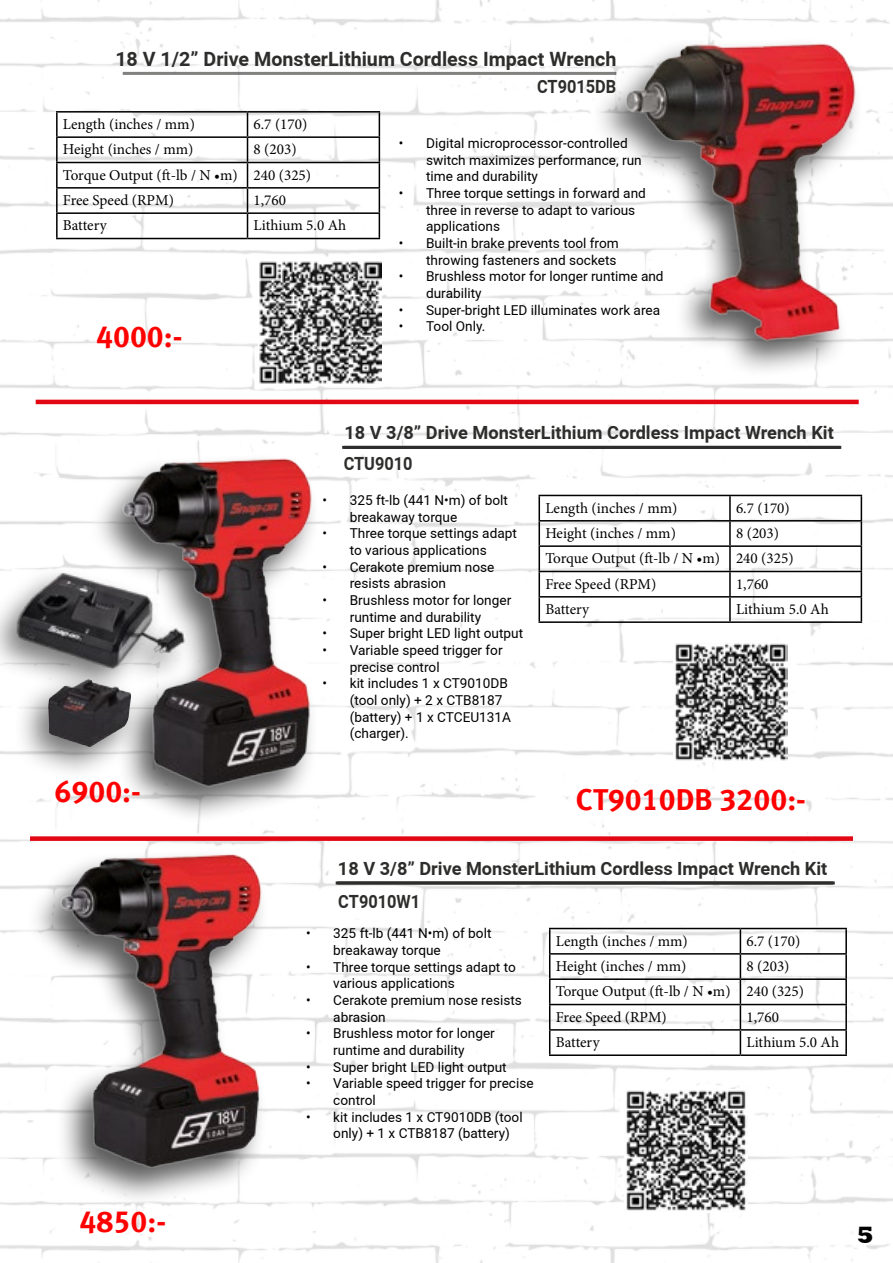
<style>
.page{position:relative;width:893px;height:1263px;background:#fff}
.page>*{position:absolute;margin:0;border:0;box-sizing:border-box;transform-origin:0 0}
.t1{font:30.3px "Meta Bold LF";color:#f00}
.t2{font:800 24.3px "Rockwell";color:#000}
.t3{font:700 19.65px "Roboto";color:#2d2d2c}
.t4{font:700 18.15px "Roboto";color:#2d2d2c}
.t5{font:700 18.15px "Roboto";color:#2d2d2c;scale:.9 1}
.t6{font:15.15px/25.3px "Minion Pro";color:#000}
.t7{font:13.65px/16.6px "Roboto";color:#000}
</style>
<div class="page">
<img style="left:0;top:0;width:893px;height:1263px">
<div style="left:591px;top:36px;width:273px;height:342px;background:#000;opacity:.65"></div>
<img style="left:596px;top:16px;width:285px;height:344px">
<hr style="left:56px;top:111px;width:191px;height:2px;background:#000">
<hr style="left:56px;top:113px;width:2px;height:23px;background:#000">
<hr style="left:247px;top:111px;width:133px;height:2px;background:#000">
<hr style="left:56px;top:136px;width:191px;height:2px;background:#000">
<hr style="left:56px;top:138px;width:2px;height:24px;background:#000">
<hr style="left:247px;top:136px;width:133px;height:2px;background:#000">
<hr style="left:56px;top:162px;width:191px;height:1px;background:#000">
<hr style="left:56px;top:163px;width:2px;height:24px;background:#000">
<hr style="left:247px;top:162px;width:133px;height:1px;background:#000">
<hr style="left:56px;top:187px;width:191px;height:2px;background:#000">
<hr style="left:56px;top:189px;width:2px;height:23px;background:#000">
<hr style="left:247px;top:187px;width:133px;height:2px;background:#000">
<hr style="left:56px;top:212px;width:191px;height:2px;background:#000">
<hr style="left:56px;top:214px;width:2px;height:24px;background:#000">
<hr style="left:247px;top:212px;width:133px;height:2px;background:#000">
<svg style="left:247px;top:113px;width:1px;height:125px"></svg>
<svg style="left:379px;top:113px;width:1px;height:125px"></svg>
<hr style="left:56px;top:238px;width:191px;height:1px;background:#000">
<hr style="left:247px;top:238px;width:133px;height:1px;background:#000">
<hr style="left:123px;top:72px;width:493px;height:3px;background:#2d2d2c">
<hr style="left:538px;top:495px;width:192px;height:1px;background:#000">
<hr style="left:538px;top:496px;width:2px;height:24px;background:#000">
<hr style="left:730px;top:495px;width:132px;height:1px;background:#000">
<hr style="left:729px;top:496px;width:2px;height:24px;background:#000">
<hr style="left:538px;top:520px;width:192px;height:1px;background:#000">
<hr style="left:538px;top:521px;width:2px;height:24px;background:#000">
<hr style="left:730px;top:520px;width:132px;height:1px;background:#000">
<hr style="left:729px;top:521px;width:2px;height:24px;background:#000">
<hr style="left:538px;top:545px;width:192px;height:2px;background:#000">
<hr style="left:538px;top:547px;width:2px;height:24px;background:#000">
<hr style="left:730px;top:545px;width:132px;height:2px;background:#000">
<hr style="left:729px;top:547px;width:2px;height:24px;background:#000">
<hr style="left:538px;top:571px;width:192px;height:1px;background:#000">
<hr style="left:538px;top:572px;width:2px;height:24px;background:#000">
<hr style="left:730px;top:571px;width:132px;height:1px;background:#000">
<hr style="left:729px;top:572px;width:2px;height:24px;background:#000">
<hr style="left:538px;top:596px;width:192px;height:2px;background:#000">
<hr style="left:538px;top:598px;width:2px;height:23px;background:#000">
<hr style="left:730px;top:596px;width:132px;height:2px;background:#000">
<hr style="left:729px;top:598px;width:2px;height:23px;background:#000">
<svg style="left:861px;top:496px;width:1px;height:125px"></svg>
<hr style="left:538px;top:621px;width:192px;height:2px;background:#000">
<hr style="left:730px;top:621px;width:132px;height:2px;background:#000">
<hr style="left:36px;top:400px;width:823px;height:4px;background:#e30613">
<div style="left:88px;top:452px;width:233px;height:373px;background:#000;opacity:.65"></div>
<img style="left:97px;top:435px;width:238px;height:374px">
<div style="left:0;top:564px;width:195px;height:138px;background:#000;opacity:.54"></div>
<img style="left:2px;top:554px;width:194px;height:130px">
<div style="left:13px;top:670px;width:130px;height:112px;background:#000;opacity:.54"></div>
<img style="left:48px;top:679px;width:83px;height:68px">
<div style="left:30px;top:836px;width:823px;height:5px;background:#e30613"></div>
<hr style="left:549px;top:928px;width:191px;height:1px;background:#000">
<hr style="left:740px;top:928px;width:107px;height:1px;background:#000">
<hr style="left:845px;top:929px;width:2px;height:24px;background:#000">
<hr style="left:549px;top:953px;width:191px;height:2px;background:#000">
<hr style="left:740px;top:953px;width:107px;height:2px;background:#000">
<hr style="left:845px;top:955px;width:2px;height:23px;background:#000">
<hr style="left:549px;top:978px;width:191px;height:2px;background:#000">
<hr style="left:740px;top:978px;width:107px;height:2px;background:#000">
<hr style="left:845px;top:980px;width:2px;height:24px;background:#000">
<hr style="left:549px;top:1004px;width:191px;height:1px;background:#000">
<hr style="left:740px;top:1004px;width:107px;height:1px;background:#000">
<hr style="left:845px;top:1005px;width:2px;height:24px;background:#000">
<hr style="left:549px;top:1029px;width:191px;height:2px;background:#000">
<svg style="left:549px;top:929px;width:1px;height:125px"></svg>
<hr style="left:740px;top:1029px;width:107px;height:2px;background:#000">
<svg style="left:740px;top:929px;width:1px;height:125px"></svg>
<hr style="left:845px;top:1031px;width:2px;height:23px;background:#000">
<hr style="left:549px;top:1054px;width:191px;height:2px;background:#000">
<hr style="left:740px;top:1054px;width:107px;height:2px;background:#000">
<div style="left:26px;top:848px;width:244px;height:359px;background:#000;opacity:.65"></div>
<img style="left:34px;top:831px;width:263px;height:359px">
<img style="left:674px;top:643px;width:114px;height:118px">
<img style="left:259px;top:261px;width:122px;height:123px">
<img style="left:625px;top:1089px;width:123px;height:123px">
<hr style="left:344px;top:446px;width:497px;height:3px;background:#2d2d2c">
<hr style="left:342px;top:446px;width:498px;height:3px;background:#2d2d2c">
<hr style="left:337px;top:881px;width:498px;height:3px;background:#2d2d2c">
<hr style="left:336px;top:881px;width:497px;height:3px;background:#2d2d2c">
<h3 class="t3" style="left:115px;top:47px;width:502px">18 V 1/2” Drive MonsterLithium Cordless Impact Wrench</h3>
<h3 class="t5" style="left:537px;top:76px;width:90px">CT9015DB</h3>
<p class="t6" style="left:63px;top:111px;width:134px">Length (inches / mm)</p>
<p class="t6" style="left:254px;top:111px;width:55px">6.7 (170)</p>
<p class="t6" style="left:63px;top:137px;width:132px">Height (inches / mm)</p>
<p class="t6" style="left:63px;top:137px;width:250px;text-indent:191px">8 (203)<br>Torque Output (ft-lb / N •m) 240 (325)<br>Free Speed (RPM)</p>
<p class="t6" style="left:254px;top:187px;width:34px">1,760</p>
<p class="t6" style="left:63px;top:213px;width:45px">Battery</p>
<p class="t6" style="left:254px;top:213px;width:94px">Lithium 5.0 Ah</p>
<h1 class="t1" style="left:96px;top:319px;width:88px">4000:-</h1>
<p class="t7" style="left:426px;top:135px;width:217px;text-indent:-27px">• Digital microprocessor-controlled switch maximizes performance, run time and durability</p>
<p class="t7" style="left:426px;top:185px;width:221px;text-indent:-27px">• Three torque settings in forward and three in reverse to adapt to various applications</p>
<p class="t7" style="left:399px;top:235px;width:221px;text-align:right">• Built-in brake prevents tool from throwing fasteners and sockets</p>
<p class="t7" style="left:426px;top:268px;width:239px;text-indent:-27px">• Brushless motor for longer runtime and durability</p>
<p class="t7" style="left:399px;top:302px;width:263px">• Super-bright LED illuminates work area</p>
<p class="t7" style="left:399px;top:318px;width:88px">• Tool Only.</p>
<h3 class="t4" style="left:344px;top:422px;width:491px">18 V 3/8” Drive MonsterLithium Cordless Impact Wrench Kit</h3>
<h3 class="t5" style="left:344px;top:452px;width:78px">CTU9010</h3>
<p class="t7" style="left:350px;top:492px;width:160px;text-indent:-27px">• 325 ft-lb (441 N•m) of bolt breakaway torque</p>
<p class="t7" style="left:322px;top:525px;width:196px;text-align:center">• Three torque settings adapt to various applications</p>
<p class="t7" style="left:350px;top:558px;width:146px;text-indent:-27px">• Cerakote premium nose resists abrasion</p>
<p class="t7" style="left:322px;top:592px;width:190px;text-align:center">• Brushless motor for longer runtime and durability</p>
<p class="t7" style="left:322px;top:625px;width:202px">• Super bright LED light output</p>
<p class="t7" style="left:350px;top:642px;width:154px;text-indent:-27px">• Variable speed trigger for precise control</p>
<p class="t7" style="left:350px;top:675px;width:163px;text-indent:-27px">• kit includes 1 x CT9010DB (tool only) + 2 x CTB8187 (battery) + 1 x CTCEU131A (charger).</p>
<p class="t6" style="left:545px;top:495px;width:134px">Length (inches / mm)</p>
<p class="t6" style="left:736px;top:495px;width:55px">6.7 (170)</p>
<p class="t6" style="left:545px;top:520px;width:132px">Height (inches / mm)</p>
<p class="t6" style="left:545px;top:520px;width:250px;text-indent:191px">8 (203)<br>Torque Output (ft-lb / N •m) 240 (325)<br>Free Speed (RPM)</p>
<p class="t6" style="left:736px;top:571px;width:34px">1,760</p>
<p class="t6" style="left:545px;top:596px;width:45px">Battery</p>
<p class="t6" style="left:736px;top:596px;width:94px">Lithium 5.0 Ah</p>
<h1 class="t1" style="left:54px;top:774px;width:88px">6900:-</h1>
<h1 class="t1" style="left:576px;top:781px;width:232px">CT9010DB 3200:-</h1>
<h3 class="t4" style="left:338px;top:858px;width:491px">18 V 3/8” Drive MonsterLithium Cordless Impact Wrench Kit</h3>
<h3 class="t5" style="left:338px;top:891px;width:93px">CT9010W1</h3>
<p class="t7" style="left:333px;top:925px;width:160px;text-indent:-27px">• 325 ft-lb (441 N•m) of bolt breakaway torque</p>
<p class="t7" style="left:333px;top:959px;width:184px;text-indent:-27px">• Three torque settings adapt to various applications</p>
<p class="t7" style="left:333px;top:992px;width:190px;text-indent:-27px">• Cerakote premium nose resists abrasion</p>
<p class="t7" style="left:306px;top:1025px;width:190px;text-align:center">• Brushless motor for longer runtime and durability</p>
<p class="t7" style="left:306px;top:1058px;width:202px">• Super bright LED light output</p>
<p class="t7" style="left:333px;top:1075px;width:202px;text-indent:-27px">• Variable speed trigger for precise control</p>
<p class="t7" style="left:333px;top:1108px;width:191px;text-indent:-27px">• kit includes 1 x CT9010DB (tool only) + 1 x CTB8187 (battery)</p>
<p class="t6" style="left:556px;top:928px;width:134px">Length (inches / mm)</p>
<p class="t6" style="left:746px;top:928px;width:55px">6.7 (170)</p>
<p class="t6" style="left:556px;top:953px;width:132px">Height (inches / mm)</p>
<p class="t6" style="left:556px;top:953px;width:250px;text-indent:191px">8 (203)<br>Torque Output (ft-lb / N •m) 240 (325)<br>Free Speed (RPM)</p>
<p class="t6" style="left:746px;top:1004px;width:34px">1,760</p>
<p class="t6" style="left:556px;top:1029px;width:45px">Battery</p>
<p class="t6" style="left:746px;top:1029px;width:94px">Lithium 5.0 Ah</p>
<h1 class="t1" style="left:80px;top:1203px;width:88px">4850:-</h1>
<h2 class="t2" style="left:857px;top:1221px;width:18px">5</h2>
</div>
